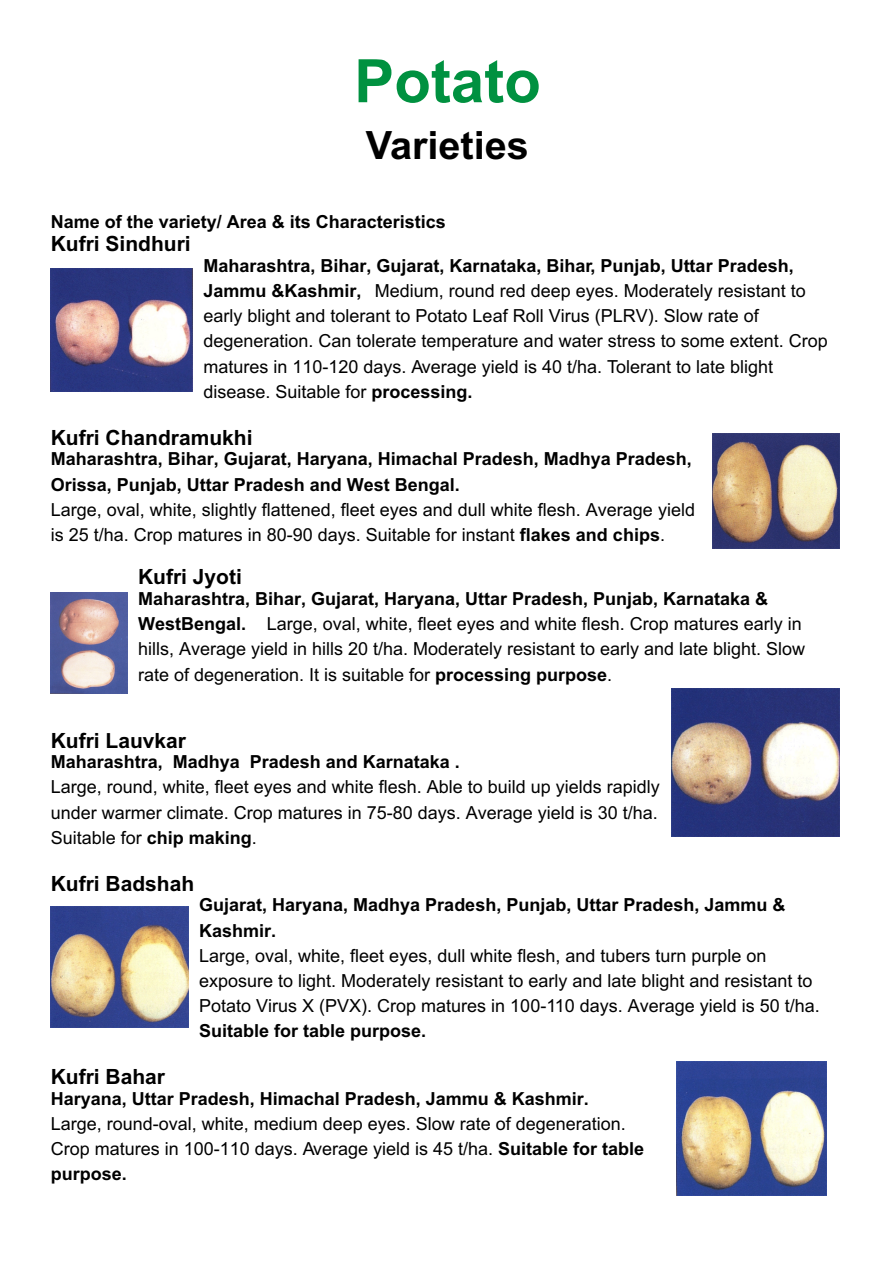
<style>
.page{position:relative;width:894px;height:1263px;background:#fff}
.page>*{position:absolute;margin:0;border:0;box-sizing:border-box;transform-origin:0 0}
.t1{font:700 60px "Arial";color:#009140}
.t2{font:700 39px "Arial";color:#000}
.t3{font:700 21px "Arial";color:#000}
.t4{font:18px/25.2px "Arial";color:#000}
.t5{font:700 18px/25.2px "Arial";color:#000}
.s1{font-weight:700}
</style>
<div class="page">
<img style="left:51px;top:269px;width:142px;height:122px">
<img style="left:712px;top:433px;width:128px;height:116px">
<img style="left:51px;top:592px;width:76px;height:102px">
<img style="left:671px;top:689px;width:169px;height:147px">
<img style="left:51px;top:907px;width:137px;height:121px">
<img style="left:676px;top:1062px;width:151px;height:133px">
<h1 class="t1" style="left:354px;top:59px;width:188px">Potato</h1>
<h2 class="t2" style="left:366px;top:131px;width:165px">Varieties</h2>
<p class="t5" style="left:51px;top:211px;width:397px">Name of the variety/ Area &amp; its Characteristics</p>
<p class="t3" style="left:51px;top:236px;width:142px">Kufri Sindhuri</p>
<p class="t4" style="left:203px;top:255px;width:626px"><span class="s1">Maharashtra, Bihar, Gujarat, Karnataka, Bihar, Punjab, Uttar Pradesh, Jammu &amp;Kashmir,</span> Medium, round red deep eyes. Moderately resistant to early blight and tolerant to Potato Leaf Roll Virus (PLRV). Slow rate of degeneration. Can tolerate temperature and water stress to some extent. Crop matures in 110-120 days. Average yield is 40 t/ha. Tolerant to late blight disease. Suitable for <span class="s1">processing.</span></p>
<p class="t3" style="left:51px;top:429px;width:203px">Kufri Chandramukhi</p>
<p class="t5" style="left:51px;top:448px;width:643px">Maharashtra, Bihar, Gujarat, Haryana, Himachal Pradesh, Madhya Pradesh,<br>Orissa, Punjab, Uttar Pradesh and West Bengal.</p>
<p class="t4" style="left:51px;top:498px;width:646px">Large, oval, white, slightly flattened, fleet eyes and dull white flesh. Average yield is 25 t/ha. Crop matures in 80-90 days. Suitable for instant <span class="s1">flakes and chips</span>.</p>
<p class="t3" style="left:138px;top:569px;width:105px">Kufri Jyoti</p>
<p class="t4" style="left:138px;top:588px;width:669px"><span class="s1">Maharashtra, Bihar, Gujarat, Haryana, Uttar Pradesh, Punjab, Karnataka &amp; WestBengal.</span> Large, oval, white, fleet eyes and white flesh. Crop matures early in hills, Average yield in hills 20 t/ha. Moderately resistant to early and late blight. Slow rate of degeneration. It is suitable for <span class="s1">processing purpose</span>.</p>
<p class="t3" style="left:51px;top:732px;width:137px">Kufri Lauvkar</p>
<p class="t5" style="left:51px;top:751px;width:411px">Maharashtra, Madhya Pradesh and Karnataka .</p>
<p class="t4" style="left:51px;top:776px;width:611px;text-align:justify">Large, round, white, fleet eyes and white flesh. Able to build up yields rapidly under warmer climate. Crop matures in 75-80 days. Average yield is 30 t/ha.<br>Suitable for <span class="s1">chip making</span>.</p>
<p class="t3" style="left:51px;top:875px;width:145px">Kufri Badshah</p>
<p class="t5" style="left:199px;top:894px;width:588px">Gujarat, Haryana, Madhya Pradesh, Punjab, Uttar Pradesh, Jammu &amp;<br>Kashmir.</p>
<p class="t4" style="left:199px;top:944px;width:622px">Large, oval, white, fleet eyes, dull white flesh, and tubers turn purple on exposure to light. Moderately resistant to early and late blight and resistant to<br>Potato Virus X (PVX). Crop matures in 100-110 days. Average yield is 50 t/ha.</p>
<p class="t5" style="left:199px;top:1020px;width:229px">Suitable for table purpose.</p>
<p class="t3" style="left:51px;top:1069px;width:116px">Kufri Bahar</p>
<p class="t5" style="left:51px;top:1087px;width:540px">Haryana, Uttar Pradesh, Himachal Pradesh, Jammu &amp; Kashmir.</p>
<p class="t4" style="left:51px;top:1113px;width:595px">Large, round-oval, white, medium deep eyes. Slow rate of degeneration.<br>Crop matures in 100-110 days. Average yield is 45 t/ha. <span class="s1">Suitable for table purpose.</span></p>
</div>
